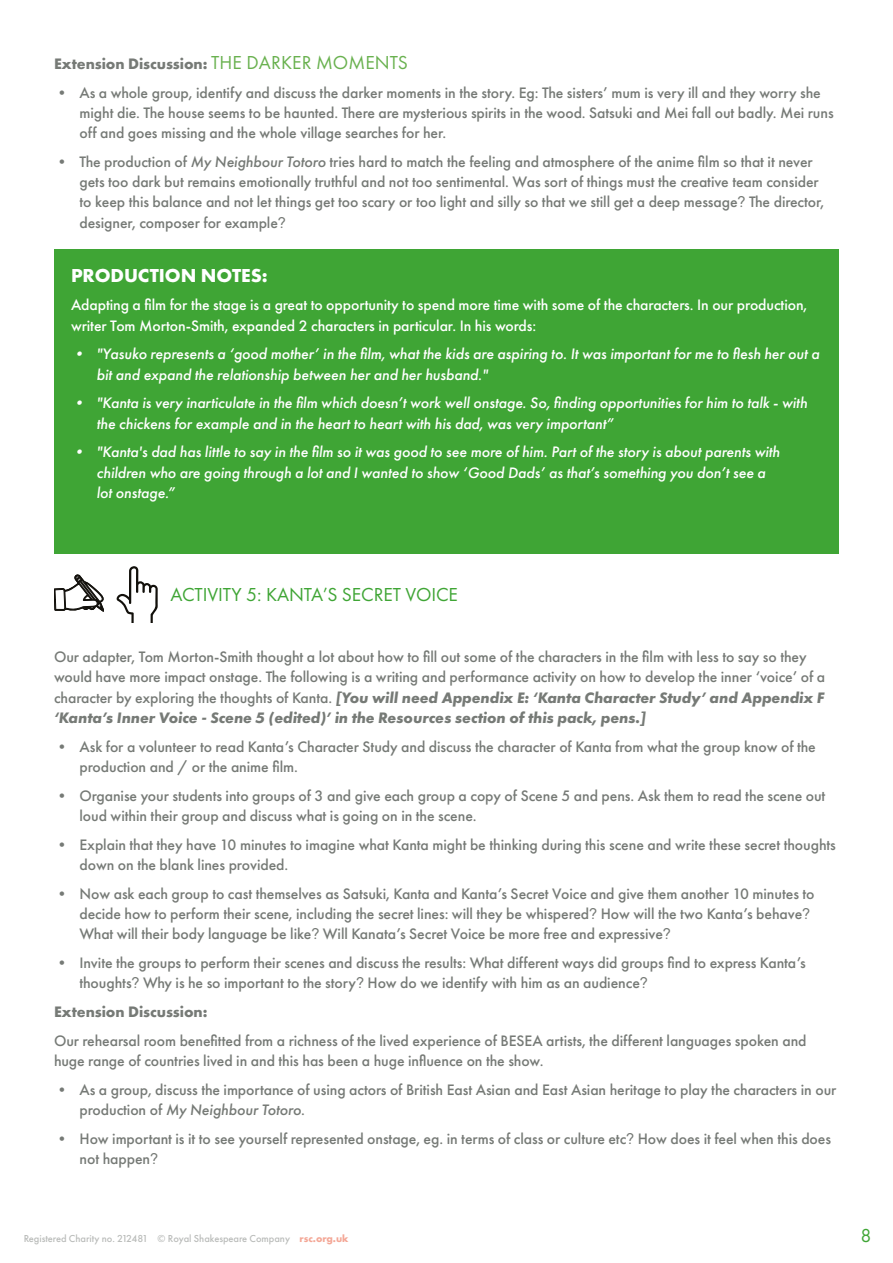
<style>
.page{position:relative;width:893px;height:1263px;background:#fff}
.page>*{position:absolute;margin:0;border:0;box-sizing:border-box;transform-origin:0 0}
.SUBHEAD{font:19.5px "Futura PT";letter-spacing:-.005em;color:#3fa535}
.t1{font:700 19.5px "Futura PT";letter-spacing:-.005em;color:#fff}
.Body_Text{font:500 15.75px/20.2px "Futura PT";letter-spacing:-.005em;color:#767a76}
.Body_Text-2{font:italic 500 15.75px/20.2px "Futura PT";letter-spacing:-.005em;color:#fff}
.Body_Text-3{font:500 15.75px/20.2px "Futura PT";letter-spacing:-.005em;color:#fff}
.Body_Text-4{font:700 15.75px "Futura PT";letter-spacing:-.005em;color:#767a76}
.t2{font:500 10.5px "Futura PT";letter-spacing:-.005em;color:#767a76}
.s1{font-weight:400;font-size:19.5px;color:#69b14f}
.s2{font-style:italic}
.s3{font-family:"Malter Sans Regular Demo";font-weight:400;font-size:14.25px}
.s4{font-weight:700;font-style:italic}
.s5{font-weight:700;color:#e94f2d}
</style>
<div class="page">
<div style="left:54px;top:250px;width:785px;height:304px;background:#3fa535"></div>
<svg style="left:54px;top:575px;width:50px;height:37px"></svg>
<svg style="left:117px;top:566px;width:41px;height:56px"></svg>
<p class="Body_Text-4" style="left:54px;top:53px;width:355px">Extension Discussion: <span class="s1">THE DARKER MOMENTS</span></p>
<p class="Body_Text" style="left:80px;top:82px;width:756px;text-indent:-26px">• As a whole group, identify and discuss the darker moments in the story. Eg: The sisters’ mum is very ill and they worry she might die. The house seems to be haunted. There are mysterious spirits in the wood. Satsuki and Mei fall out badly. Mei runs off and goes missing and the whole village searches for her.</p>
<p class="Body_Text" style="left:80px;top:152px;width:746px;text-indent:-26px">• The production of <span class="s2">My Neighbour Totoro</span> tries hard to match the feeling and atmosphere of the anime film so that it never gets too dark but remains emotionally truthful and not too sentimental. Was sort of things must the creative team consider to keep this balance and not let things get too scary or too light and silly so that we still get a deep message<span class="s3">?</span> The director, designer, composer for example<span class="s3">?</span></p>
<p class="t1" style="left:71px;top:263px;width:198px">PRODUCTION NOTES:</p>
<p class="Body_Text-3" style="left:71px;top:295px;width:738px">Adapting a film for the stage is a great to opportunity to spend more time with some of the characters. In our production, writer Tom Morton-Smith, expanded 2 characters in particular. In his words:</p>
<p class="Body_Text-2" style="left:97px;top:344px;width:724px;text-indent:-26px">• "Yasuko represents a ‘good mother’ in the film, what the kids are aspiring to. It was important for me to flesh her out a bit and expand the relationship between her and her husband."</p>
<p class="Body_Text-2" style="left:97px;top:393px;width:712px;text-indent:-26px">• "Kanta is very inarticulate in the film which doesn’t work well onstage. So, finding opportunities for him to talk - with the chickens for example and in the heart to heart with his dad, was very important”</p>
<p class="Body_Text-2" style="left:97px;top:442px;width:685px;text-indent:-26px">• "Kanta's dad has little to say in the film so it was good to see more of him. Part of the story is about parents with children who are going through a lot and I wanted to show ‘Good Dads’ as that’s something you don’t see a lot onstage.”</p>
<p class="SUBHEAD" style="left:170px;top:583px;width:289px">ACTIVITY 5: KANTA’S SECRET VOICE</p>
<p class="Body_Text" style="left:54px;top:647px;width:773px">Our adapter, Tom Morton-Smith thought a lot about how to fill out some of the characters in the film with less to say so they would have more impact onstage. The following is a writing and performance activity on how to develop the inner ‘voice’ of a character by exploring the thoughts of Kanta. <span class="s4">[You will need Appendix E: ‘Kanta Character Study’ and Appendix F ‘Kanta’s Inner Voice - Scene 5 (edited)’ in the Resources section of this pack, pens.]</span></p>
<p class="Body_Text" style="left:80px;top:736px;width:738px;text-indent:-26px">• Ask for a volunteer to read Kanta’s Character Study and discuss the character of Kanta from what the group know of the production and / or the anime film.</p>
<p class="Body_Text" style="left:80px;top:785px;width:747px;text-indent:-26px">• Organise your students into groups of 3 and give each group a copy of Scene 5 and pens. Ask them to read the scene out loud within their group and discuss what is going on in the scene.</p>
<p class="Body_Text" style="left:80px;top:834px;width:758px;text-indent:-26px">• Explain that they have 10 minutes to imagine what Kanta might be thinking during this scene and write these secret thoughts down on the blank lines provided.</p>
<p class="Body_Text" style="left:80px;top:883px;width:737px;text-indent:-26px">• Now ask each group to cast themselves as Satsuki, Kanta and Kanta’s Secret Voice and give them another 10 minutes to decide how to perform their scene, including the secret lines: will they be whispered<span class="s3">?</span> How will the two Kanta’s behave<span class="s3">?<br></span>What will their body language be like<span class="s3">?</span> Will Kanata’s Secret Voice be more free and expressive<span class="s3">?</span></p>
<p class="Body_Text" style="left:80px;top:953px;width:728px;text-indent:-26px">• Invite the groups to perform their scenes and discuss the results: What different ways did groups find to express Kanta’s thoughts<span class="s3">?</span> Why is he so important to the story<span class="s3">?</span> How do we identify with him as an audience<span class="s3">?</span></p>
<p class="Body_Text-4" style="left:54px;top:1002px;width:155px">Extension Discussion:</p>
<p class="Body_Text" style="left:54px;top:1030px;width:754px">Our rehearsal room benefitted from a richness of the lived experience of BESEA artists, the different languages spoken and huge range of countries lived in and this has been a huge influence on the show.</p>
<p class="Body_Text" style="left:80px;top:1079px;width:758px;text-indent:-26px">• As a group, discuss the importance of using actors of British East Asian and East Asian heritage to play the characters in our production of <span class="s2">My Neighbour Totoro</span>.</p>
<p class="Body_Text" style="left:80px;top:1128px;width:753px;text-indent:-26px">• How important is it to see yourself represented onstage, eg. in terms of class or culture etc<span class="s3">?</span> How does it feel when this does not happen<span class="s3">?</span></p>
<p class="t2" style="left:23px;top:1232px;width:327px">Registered Charity no. 212481 © Royal Shakespeare Company <span class="s5">rsc.org.uk</span></p>
<p class="SUBHEAD" style="left:861px;top:1224px;width:13px">8</p>
</div>
